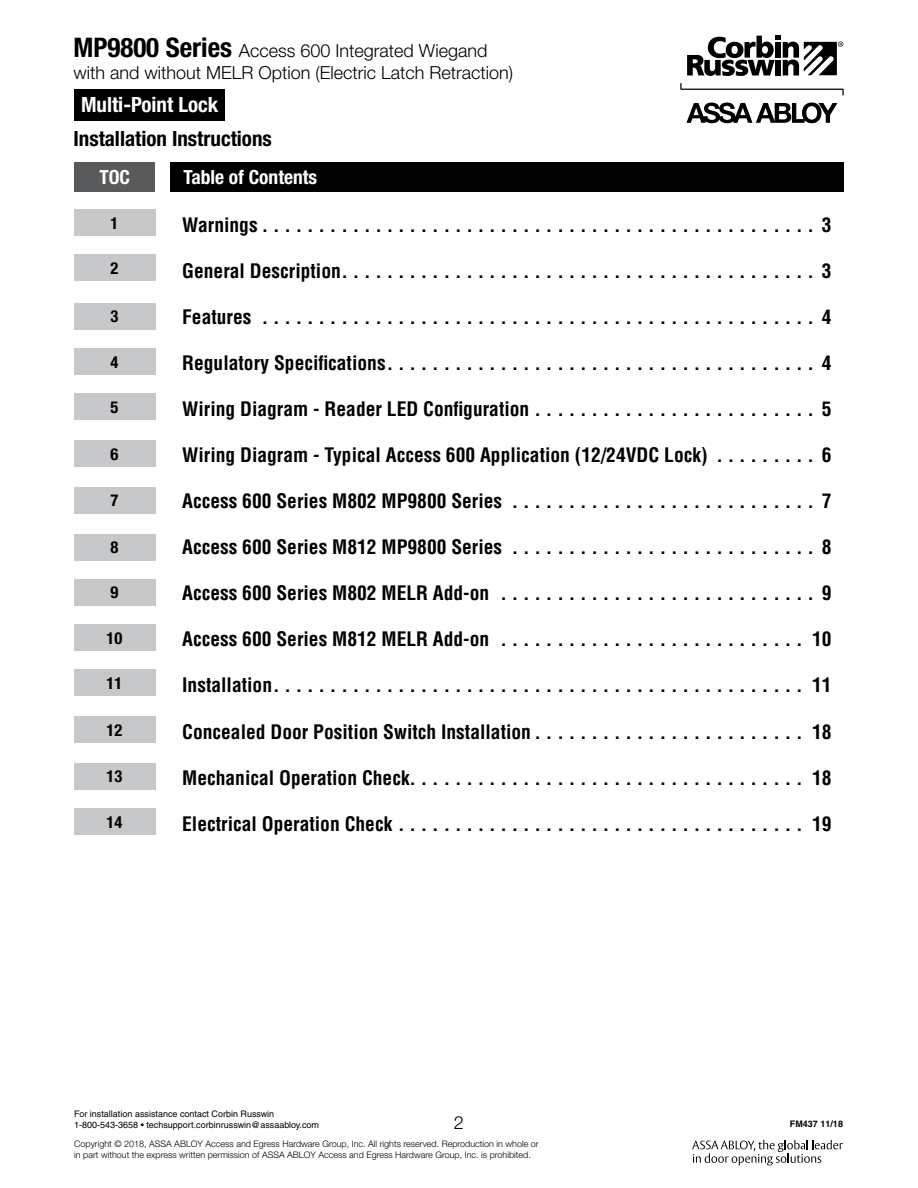
<style>
.page{position:relative;width:918px;height:1188px;background:#fff}
.page>*{position:absolute;margin:0;border:0;box-sizing:border-box;transform-origin:0 0}
.t1{font:700 condensed 21px "Helvetica Neue";color:#000}
.t2{font:700 condensed 21px "Helvetica Neue";color:#fff}
.t3{font:700 condensed 19.5px "Helvetica";color:#000}
.t4{font:700 condensed 19.5px "Helvetica Neue";color:#fff}
.t5{font:300 18px/21.6px "Helvetica Neue";color:#000}
.t6{font:700 condensed 16.5px "Helvetica Neue";color:#000}
.t7{font:300 9px/10.8px "Helvetica Neue";color:#000}
.t8{font:9px/10.8px "Helvetica";color:#000}
.t9{font:700 9px "Helvetica";color:#000}
.s1{font-weight:700;font-stretch:condensed;font-size:27px}
</style>
<div class="page">
<svg style="left:680px;top:83px;width:164px;height:12px"></svg>
<svg style="left:686px;top:102px;width:151px;height:21px"></svg>
<svg style="left:687px;top:36px;width:156px;height:40px"></svg>
<div style="left:74px;top:89px;width:151px;height:32px;background:#000"></div>
<svg style="left:692px;top:1140px;width:151px;height:25px"></svg>
<div style="left:74px;top:209px;width:81px;height:27px;background:#c7c8ca"></div>
<div style="left:74px;top:303px;width:81px;height:27px;background:#c7c8ca"></div>
<div style="left:74px;top:255px;width:81px;height:26px;background:#c7c8ca"></div>
<div style="left:74px;top:348px;width:81px;height:27px;background:#c7c8ca"></div>
<div style="left:74px;top:162px;width:81px;height:30px;background:#58595b"></div>
<div style="left:170px;top:162px;width:674px;height:30px;background:#000"></div>
<div style="left:74px;top:393px;width:81px;height:27px;background:#c7c8ca"></div>
<div style="left:74px;top:440px;width:81px;height:27px;background:#c7c8ca"></div>
<div style="left:74px;top:487px;width:81px;height:27px;background:#c7c8ca"></div>
<div style="left:74px;top:534px;width:81px;height:26px;background:#c7c8ca"></div>
<div style="left:74px;top:579px;width:81px;height:27px;background:#c7c8ca"></div>
<div style="left:74px;top:624px;width:81px;height:27px;background:#c7c8ca"></div>
<div style="left:74px;top:669px;width:81px;height:27px;background:#c7c8ca"></div>
<div style="left:74px;top:716px;width:81px;height:27px;background:#c7c8ca"></div>
<div style="left:74px;top:763px;width:81px;height:27px;background:#c7c8ca"></div>
<div style="left:74px;top:808px;width:81px;height:27px;background:#c7c8ca"></div>
<p class="t5" style="left:73px;top:40px;width:441px"><span class="s1">MP9800 Series</span> Access 600 Integrated Wiegand with and without MELR Option (Electric Latch Retraction)</p>
<p class="t2" style="left:81px;top:92px;width:139px">Multi-Point Lock</p>
<p class="t1" style="left:73px;top:126px;width:200px">Installation Instructions</p>
<p class="t4" style="left:99px;top:166px;width:32px">TOC</p>
<p class="t4" style="left:184px;top:166px;width:135px">Table of Contents</p>
<p class="t3" style="left:182px;top:212px;width:651px">Warnings . . . . . . . . . . . . . . . . . . . . . . . . . . . . . . . . . . . . . . . . . . . . . . . . . 3</p>
<p class="t3" style="left:182px;top:258px;width:651px">General Description . . . . . . . . . . . . . . . . . . . . . . . . . . . . . . . . . . . . . . . . . . 3</p>
<p class="t3" style="left:182px;top:305px;width:651px">Features . . . . . . . . . . . . . . . . . . . . . . . . . . . . . . . . . . . . . . . . . . . . . . . . . 4</p>
<p class="t3" style="left:182px;top:351px;width:651px">Regulatory Specifications . . . . . . . . . . . . . . . . . . . . . . . . . . . . . . . . . . . . . . 4</p>
<p class="t3" style="left:182px;top:397px;width:651px">Wiring Diagram - Reader LED Configuration . . . . . . . . . . . . . . . . . . . . . . . . . 5</p>
<p class="t3" style="left:182px;top:443px;width:651px">Wiring Diagram - Typical Access 600 Application (12/24VDC Lock) . . . . . . . . . 6</p>
<p class="t3" style="left:182px;top:489px;width:651px">Access 600 Series M802 MP9800 Series . . . . . . . . . . . . . . . . . . . . . . . . . . . 7</p>
<p class="t3" style="left:182px;top:535px;width:651px">Access 600 Series M812 MP9800 Series . . . . . . . . . . . . . . . . . . . . . . . . . . . 8</p>
<p class="t3" style="left:182px;top:581px;width:651px">Access 600 Series M802 MELR Add-on . . . . . . . . . . . . . . . . . . . . . . . . . . . . 9</p>
<p class="t3" style="left:182px;top:627px;width:651px">Access 600 Series M812 MELR Add-on . . . . . . . . . . . . . . . . . . . . . . . . . . . 10</p>
<p class="t3" style="left:182px;top:673px;width:651px">Installation . . . . . . . . . . . . . . . . . . . . . . . . . . . . . . . . . . . . . . . . . . . . . . . 11</p>
<p class="t3" style="left:182px;top:719px;width:651px">Concealed Door Position Switch Installation . . . . . . . . . . . . . . . . . . . . . . . . 18</p>
<p class="t3" style="left:182px;top:765px;width:651px">Mechanical Operation Check................................... 18</p>
<p class="t3" style="left:182px;top:811px;width:651px">Electrical Operation Check . . . . . . . . . . . . . . . . . . . . . . . . . . . . . . . . . . . . 19</p>
<p class="t6" style="left:111px;top:213px;width:9px">1</p>
<p class="t6" style="left:111px;top:258px;width:9px">2</p>
<p class="t6" style="left:111px;top:307px;width:9px">3</p>
<p class="t6" style="left:111px;top:352px;width:9px">4</p>
<p class="t6" style="left:111px;top:397px;width:9px">5</p>
<p class="t6" style="left:111px;top:444px;width:9px">6</p>
<p class="t6" style="left:111px;top:491px;width:9px">7</p>
<p class="t6" style="left:111px;top:537px;width:9px">8</p>
<p class="t6" style="left:111px;top:583px;width:9px">9</p>
<p class="t6" style="left:107px;top:628px;width:17px">10</p>
<p class="t6" style="left:107px;top:673px;width:17px">11</p>
<p class="t6" style="left:107px;top:720px;width:17px">12</p>
<p class="t6" style="left:107px;top:767px;width:17px">13</p>
<p class="t6" style="left:107px;top:812px;width:17px">14</p>
<p class="t8" style="left:74px;top:1108px;width:246px">For installation assistance contact Corbin Russwin<br>1-800-543-3658 • techsupport.corbinrusswin@assaabloy.com</p>
<p class="t5" style="left:454px;top:1111px;width:12px">2</p>
<p class="t7" style="left:74px;top:1139px;width:466px">Copyright © 2018, ASSA ABLOY Access and Egress Hardware Group, Inc. All rights reserved. Reproduction in whole or in part without the express written permission of ASSA ABLOY Access and Egress Hardware Group, Inc. is prohibited.</p>
<p class="t9" style="left:790px;top:1119px;width:55px">FM437 11/18</p>
</div>
